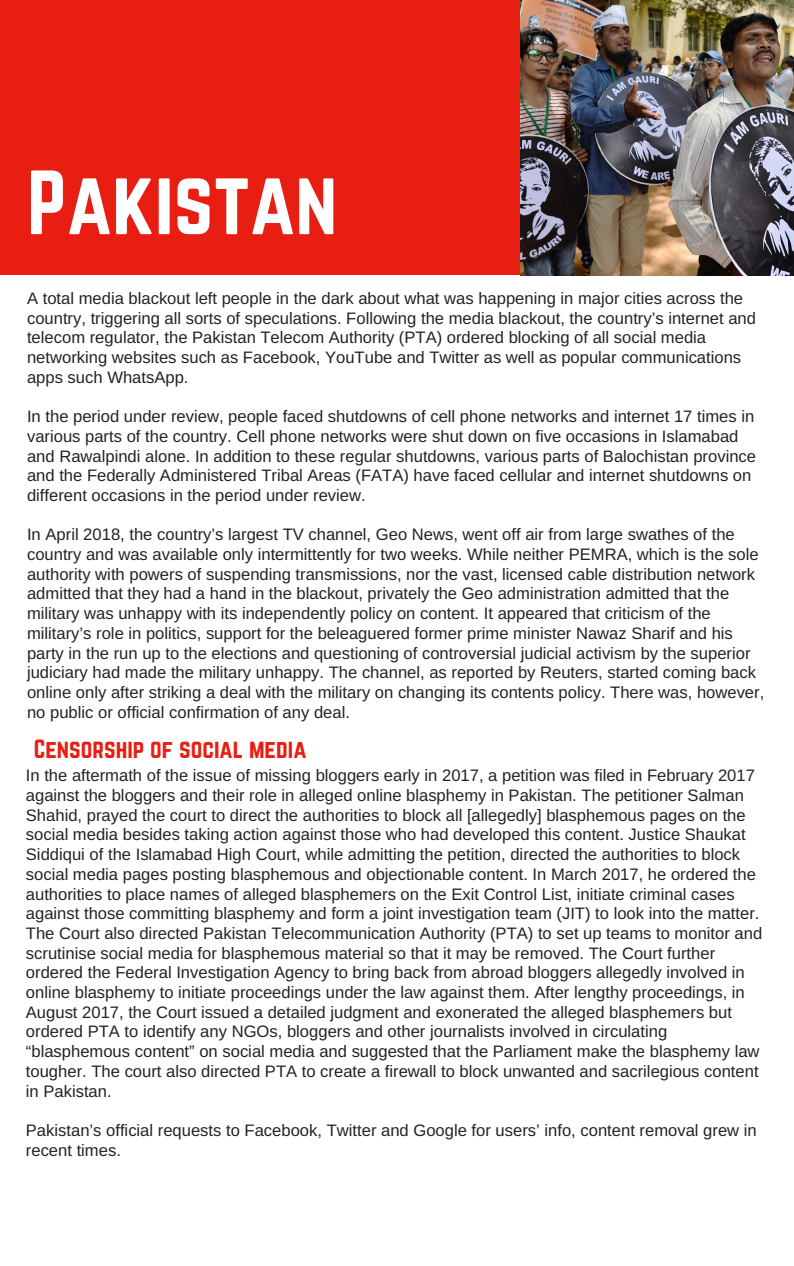
<style>
.page{position:relative;width:794px;height:1266px;background:#fff}
.page>*{position:absolute;margin:0;border:0;box-sizing:border-box;transform-origin:0 0}
.t1{font:79.65px "Norwester";color:#fff}
.t2{font:23.25px "Norwester";color:#e91e13}
.t3{font:16.58px/19.7px "Arimo";color:#222}
</style>
<div class="page">
<div style="left:0;top:0;width:793px;height:275px;background:#e91e13"></div>
<img style="left:520px;top:0;width:273px;height:276px">
<h1 class="t1" style="left:27px;top:164px;width:311px">Pakistan</h1>
<p class="t3" style="left:27px;top:288px;width:730px">A total media blackout left people in the dark about what was happening in major cities across the country, triggering all sorts of speculations. Following the media blackout, the country’s internet and telecom regulator, the Pakistan Telecom Authority (PTA) ordered blocking of all social media networking websites such as Facebook, YouTube and Twitter as well as popular communications apps such WhatsApp.</p>
<p class="t3" style="left:27px;top:406px;width:730px">In the period under review, people faced shutdowns of cell phone networks and internet 17 times in various parts of the country. Cell phone networks were shut down on five occasions in Islamabad and Rawalpindi alone. In addition to these regular shutdowns, various parts of Balochistan province and the Federally Administered Tribal Areas (FATA) have faced cellular and internet shutdowns on different occasions in the period under review.</p>
<p class="t3" style="left:27px;top:525px;width:738px">In April 2018, the country’s largest TV channel, Geo News, went off air from large swathes of the country and was available only intermittently for two weeks. While neither PEMRA, which is the sole authority with powers of suspending transmissions, nor the vast, licensed cable distribution network admitted that they had a hand in the blackout, privately the Geo administration admitted that the military was unhappy with its independently policy on content. It appeared that criticism of the military’s role in politics, support for the beleaguered former prime minister Nawaz Sharif and his party in the run up to the elections and questioning of controversial judicial activism by the superior judiciary had made the military unhappy. The channel, as reported by Reuters, started coming back online only after striking a deal with the military on changing its contents policy. There was, however, no public or official confirmation of any deal.</p>
<h2 class="t2" style="left:34px;top:738px;width:274px">Censorship of social media</h2>
<p class="t3" style="left:26px;top:765px;width:737px">In the aftermath of the issue of missing bloggers early in 2017, a petition was filed in February 2017 against the bloggers and their role in alleged online blasphemy in Pakistan. The petitioner Salman Shahid, prayed the court to direct the authorities to block all [allegedly] blasphemous pages on the social media besides taking action against those who had developed this content. Justice Shaukat Siddiqui of the Islamabad High Court, while admitting the petition, directed the authorities to block social media pages posting blasphemous and objectionable content. In March 2017, he ordered the authorities to place names of alleged blasphemers on the Exit Control List, initiate criminal cases against those committing blasphemy and form a joint investigation team (JIT) to look into the matter.<br>The Court also directed Pakistan Telecommunication Authority (PTA) to set up teams to monitor and scrutinise social media for blasphemous material so that it may be removed. The Court further ordered the Federal Investigation Agency to bring back from abroad bloggers allegedly involved in online blasphemy to initiate proceedings under the law against them. After lengthy proceedings, in August 2017, the Court issued a detailed judgment and exonerated the alleged blasphemers but ordered PTA to identify any NGOs, bloggers and other journalists involved in circulating “blasphemous content” on social media and suggested that the Parliament make the blasphemy law tougher. The court also directed PTA to create a firewall to block unwanted and sacrilegious content in Pakistan.</p>
<p class="t3" style="left:26px;top:1120px;width:732px">Pakistan’s official requests to Facebook, Twitter and Google for users’ info, content removal grew in recent times.</p>
</div>
